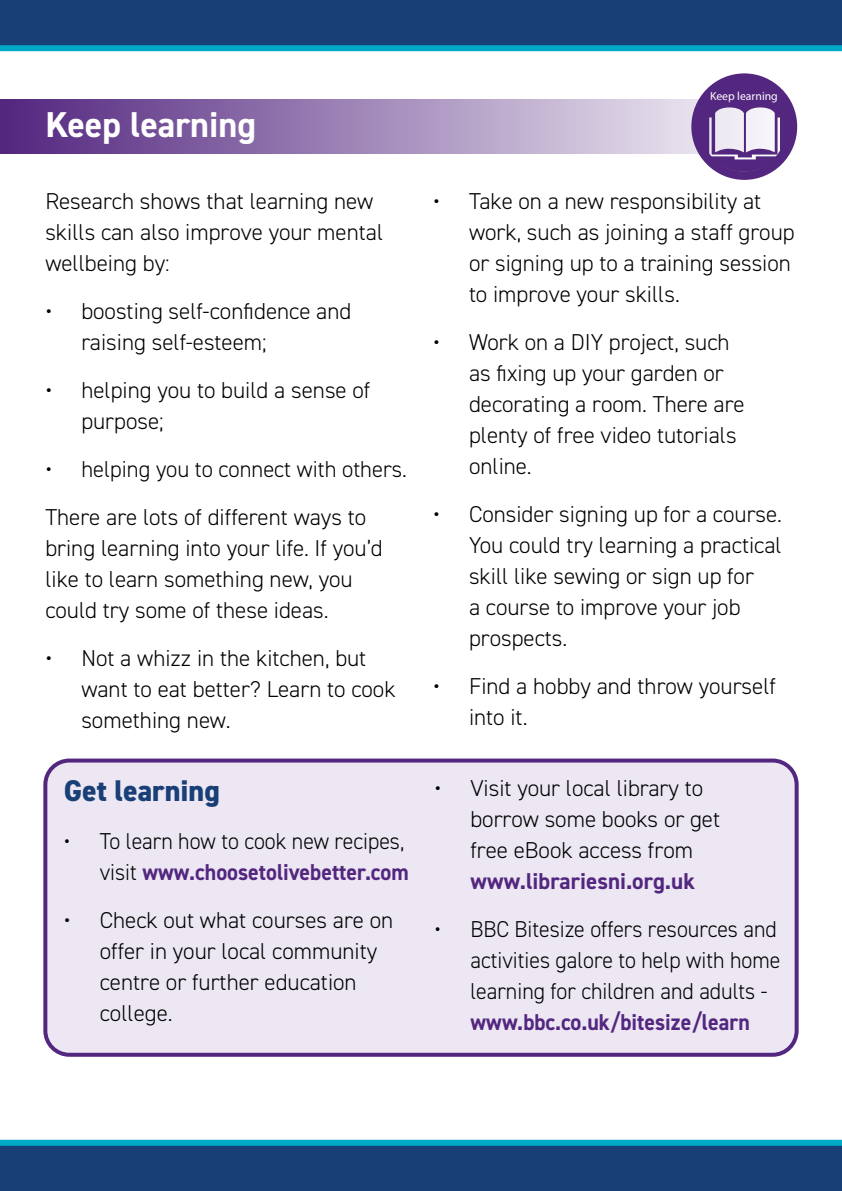
<style>
.page{position:relative;width:842px;height:1191px;background:#fff}
.page>*{position:absolute;margin:0;border:0;box-sizing:border-box;transform-origin:0 0}
.t1{font:700 36px "DIN2014";color:#fff}
.t2{font:800 30px "DIN2014";color:#193f77}
.t3{font:300 23px/31px "DIN2014";color:#000}
.t4{font:300 23px/31px "DIN2014";color:#000;text-align:right;scale:.95 1}
.t5{font:700 23px "DIN2014";color:#53267f;scale:.95 1}
.t6{font:700 23px "DIN2014";color:#53267f}
.t7{font:11.8px "Myriad Pro";color:#fff}
.s1{font-weight:700;color:#53267f}
</style>
<div class="page">
<svg style="left:0;top:0;width:842px;height:51px"></svg>
<svg style="left:0;top:1139px;width:842px;height:52px"></svg>
<div style="left:691px;top:73px;width:106px;height:107px;background:#53267f;border-radius:50%"></div>
<svg style="left:700px;top:86px;width:87px;height:86px"></svg>
<svg style="left:0;top:100px;width:797px;height:54px"></svg>
<div style="left:45px;top:760px;width:752px;height:294px;background:#ece7f3;border-radius:24px"></div>
<div style="left:43px;top:758px;width:756px;height:298px;border:4px solid #53267f;border-radius:24px"></div>
<h1 class="t1" style="left:45px;top:101px;width:212px">Keep learning</h1>
<p class="t3" style="left:45px;top:185px;width:339px">Research shows that learning new skills can also improve your mental wellbeing by:</p>
<p class="t3" style="left:81px;top:296px;width:272px;text-indent:-36px">• boosting self-confidence and raising self-esteem;</p>
<p class="t3" style="left:81px;top:375px;width:291px;text-indent:-36px">• helping you to build a sense of purpose;</p>
<p class="t3" style="left:45px;top:445px;width:363px;line-height:48px">• helping you to connect with others.<br>There are lots of different ways to</p>
<p class="t3" style="left:45px;top:533px;width:339px">bring learning into your life. If you’d like to learn something new, you could try some of these ideas.</p>
<p class="t3" style="left:81px;top:643px;width:316px;text-indent:-36px">• Not a whizz in the kitchen, but want to eat better? Learn to cook something new.</p>
<h2 class="t2" style="left:64px;top:770px;width:158px">Get learning</h2>
<p class="t4" style="left:64px;top:825px;width:365px">• To learn how to cook new recipes, visit <span class="s1">www.choosetolivebetter.com</span></p>
<p class="t3" style="left:100px;top:904px;width:295px;text-indent:-36px">• Check out what courses are on offer in your local community centre or further education college.</p>
<p class="t7" style="left:710px;top:88px;width:69px">Keep learning</p>
<p class="t3" style="left:469px;top:186px;width:327px;text-indent:-36px">• Take on a new responsibility at work, such as joining a staff group or signing up to a training session to improve your skills.</p>
<p class="t3" style="left:469px;top:327px;width:277px;text-indent:-36px">• Work on a DIY project, such as fixing up your garden or decorating a room. There are plenty of free video tutorials online.</p>
<p class="t3" style="left:469px;top:499px;width:314px;text-indent:-36px">• Consider signing up for a course.<br>You could try learning a practical skill like sewing or sign up for<br>a course to improve your job prospects.</p>
<p class="t3" style="left:469px;top:671px;width:309px;text-indent:-36px">• Find a hobby and throw yourself into it.</p>
<p class="t3" style="left:470px;top:772px;width:251px;text-indent:-36px">• Visit your local library to borrow some books or get free eBook access from</p>
<p class="t6" style="left:470px;top:865px;width:226px">www.librariesni.org.uk</p>
<p class="t4" style="left:470px;top:913px;width:328px;text-align:left;text-indent:-36px">• BBC Bitesize offers resources and activities galore to help with home learning for children and adults -</p>
<p class="t5" style="left:470px;top:1006px;width:296px">www.bbc.co.uk/bitesize/learn</p>
</div>
